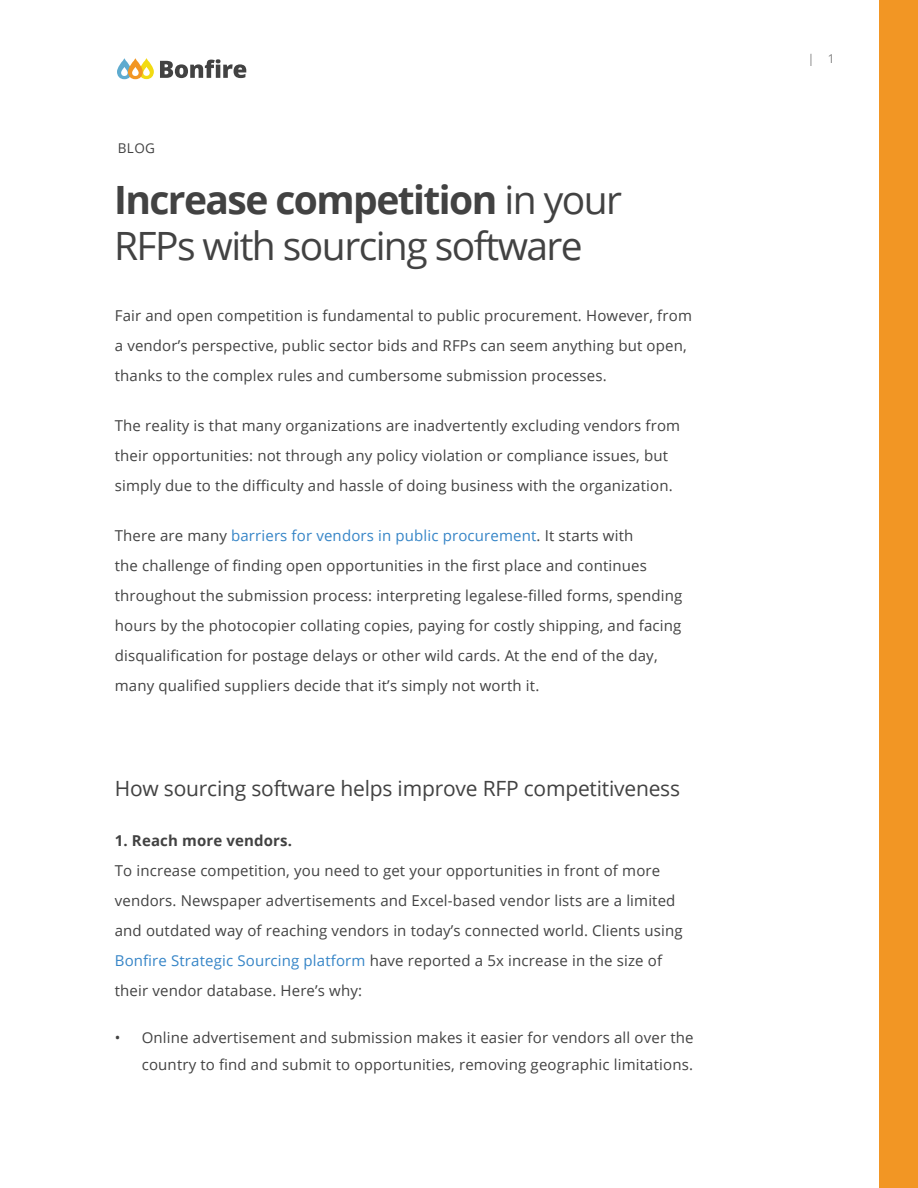
<style>
.page{position:relative;width:918px;height:1188px;background:#fff}
.page>*{position:absolute;margin:0;border:0;box-sizing:border-box;transform-origin:0 0}
.t1{font:39px/45.3px "Open Sans";letter-spacing:-.04em;color:#424242}
.t2{font:21px "Open Sans";letter-spacing:-.01em;color:#424242}
.t3{font:15px/30px "Open Sans";letter-spacing:.01em;color:#424242}
.t4{font:700 15px "Open Sans";letter-spacing:.01em;color:#424242}
.t5{font:13.5px "Open Sans";color:#424242}
.t6{font:300 12px "Open Sans";color:#424242}
.s1{font-weight:700}
.s2{color:#3685c7}
</style>
<div class="page">
<svg style="left:160px;top:59px;width:86px;height:19px"></svg>
<svg style="left:117px;top:58px;width:37px;height:21px"></svg>
<div style="left:879px;top:0;width:38px;height:1188px;background:#f29624"></div>
<p class="t5" style="left:118px;top:138px;width:39px">BLOG</p>
<h1 class="t1" style="left:114px;top:176px;width:510px"><span class="s1">Increase competition</span> in your<br>RFPs with sourcing software</h1>
<p class="t3" style="left:115px;top:300px;width:579px">Fair and open competition is fundamental to public procurement. However, from a vendor’s perspective, public sector bids and RFPs can seem anything but open, thanks to the complex rules and cumbersome submission processes.</p>
<p class="t3" style="left:115px;top:410px;width:567px">The reality is that many organizations are inadvertently excluding vendors from their opportunities: not through any policy violation or compliance issues, but simply due to the difficulty and hassle of doing business with the organization.</p>
<p class="t3" style="left:115px;top:521px;width:569px">There are many <span class="s2">barriers for vendors in public procurement</span>. It starts with<br>the challenge of finding open opportunities in the first place and continues throughout the submission process: interpreting legalese-filled forms, spending hours by the photocopier collating copies, paying for costly shipping, and facing disqualification for postage delays or other wild cards. At the end of the day, many qualified suppliers decide that it’s simply not worth it.</p>
<h2 class="t2" style="left:115px;top:774px;width:567px">How sourcing software helps improve RFP competitiveness</h2>
<p class="t4" style="left:115px;top:830px;width:179px">1. Reach more vendors.</p>
<p class="t3" style="left:115px;top:855px;width:569px">To increase competition, you need to get your opportunities in front of more vendors. Newspaper advertisements and Excel-based vendor lists are a limited and outdated way of reaching vendors in today’s connected world. Clients using <span class="s2">Bonfire Strategic Sourcing platform</span> have reported a 5x increase in the size of their vendor database. Here’s why:</p>
<p class="t3" style="left:115px;top:1024px;width:580px;line-height:27px;text-align:right">• Online advertisement and submission makes it easier for vendors all over the country to find and submit to opportunities, removing geographic limitations.</p>
<p class="t6" style="left:808px;top:50px;width:29px">| 1</p>
</div>
